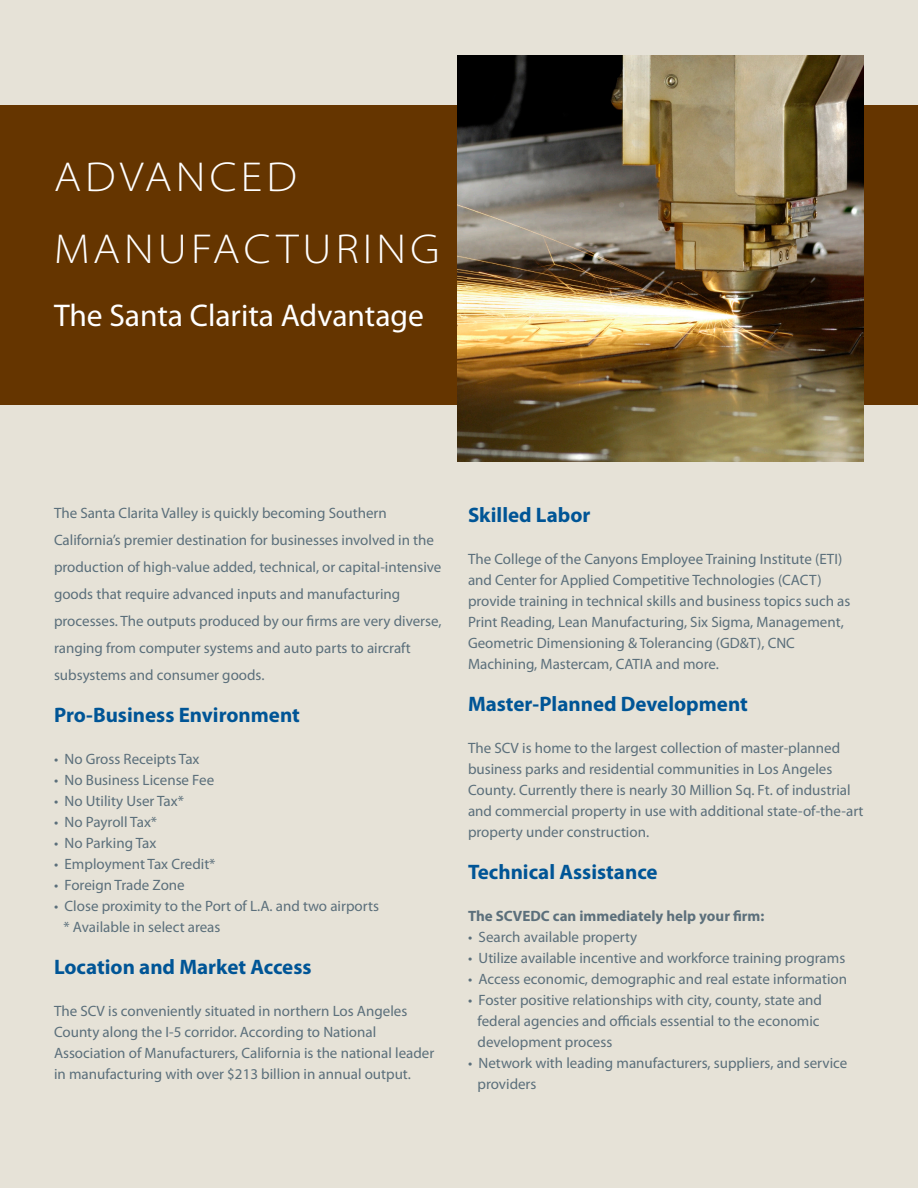
<style>
.page{position:relative;width:918px;height:1188px;background:#e6e2d7}
.page>*{position:absolute;margin:0;border:0;box-sizing:border-box;transform-origin:0 0}
.t1{font:300 semi-expanded 42px "Myriad Pro";letter-spacing:.1em;color:#fff}
.t2{font:31.5px "Myriad Pro";color:#fff}
.t3{font:700 21px "Myriad Pro";color:#005596}
.t4{font:15px/21px "Myriad Pro";color:#5b6f7b}
.t5{font:700 15px "Myriad Pro";color:#5b6f7b}
</style>
<div class="page">
<div style="left:0;top:105px;width:918px;height:300px;background:#653500"></div>
<img style="left:457px;top:56px;width:407px;height:406px">
<p class="t1" style="left:54px;top:153px;width:244px">ADVANCED</p>
<p class="t1" style="left:54px;top:225px;width:387px">MANUFACTURING</p>
<p class="t2" style="left:54px;top:299px;width:371px">The Santa Clarita Advantage</p>
<p class="t4" style="left:54px;top:499px;width:389px;line-height:27px">The Santa Clarita Valley is quickly becoming Southern California’s premier destination for businesses involved in the production of high-value added, technical, or capital-intensive goods that require advanced inputs and manufacturing processes. The outputs produced by our firms are very diverse, ranging from computer systems and auto parts to aircraft subsystems and consumer goods.</p>
<p class="t3" style="left:54px;top:703px;width:247px">Pro-Business Environment</p>
<p class="t4" style="left:54px;top:748px;width:147px">• No Gross Receipts Tax</p>
<p class="t4" style="left:54px;top:769px;width:162px">• No Business License Fee</p>
<p class="t4" style="left:54px;top:790px;width:131px">• No Utility User Tax*</p>
<p class="t4" style="left:54px;top:811px;width:105px">• No Payroll Tax*</p>
<p class="t4" style="left:54px;top:832px;width:104px">• No Parking Tax</p>
<p class="t4" style="left:54px;top:853px;width:163px">• Employment Tax Credit*</p>
<p class="t4" style="left:54px;top:874px;width:132px">• Foreign Trade Zone</p>
<p class="t4" style="left:54px;top:895px;width:327px">• Close proximity to the Port of L.A. and two airports</p>
<p class="t4" style="left:64px;top:916px;width:158px">* Available in select areas</p>
<p class="t3" style="left:54px;top:955px;width:259px">Location and Market Access</p>
<p class="t4" style="left:54px;top:1000px;width:382px">The SCV is conveniently situated in northern Los Angeles<br>County along the I-5 corridor. According to National<br>Association of Manufacturers, California is the national leader</p>
<p class="t4" style="left:54px;top:1063px;width:359px">in manufacturing with over $213 billion in annual output.</p>
<p class="t3" style="left:468px;top:503px;width:124px">Skilled Labor</p>
<p class="t4" style="left:468px;top:549px;width:384px">The College of the Canyons Employee Training Institute (ETI) and Center for Applied Competitive Technologies (CACT) provide training in technical skills and business topics such as Print Reading, Lean Manufacturing, Six Sigma, Management, Geometric Dimensioning &amp; Tolerancing (GD&amp;T), CNC</p>
<p class="t4" style="left:468px;top:654px;width:253px">Machining, Mastercam, CATIA and more.</p>
<p class="t3" style="left:468px;top:692px;width:281px">Master-Planned Development</p>
<p class="t4" style="left:468px;top:738px;width:397px">The SCV is home to the largest collection of master-planned business parks and residential communities in Los Angeles County. Currently there is nearly 30 Million Sq. Ft. of industrial and commercial property in use with additional state-of-the-art property under construction.</p>
<p class="t3" style="left:468px;top:860px;width:191px">Technical Assistance</p>
<p class="t5" style="left:468px;top:908px;width:298px">The SCVEDC can immediately help your firm:</p>
<p class="t4" style="left:468px;top:927px;width:171px">• Search available property</p>
<p class="t4" style="left:468px;top:948px;width:379px">• Utilize available incentive and workforce training programs</p>
<p class="t4" style="left:468px;top:969px;width:381px">• Access economic, demographic and real estate information</p>
<p class="t4" style="left:468px;top:990px;width:356px">• Foster positive relationships with city, county, state and</p>
<p class="t4" style="left:478px;top:1011px;width:344px">federal agencies and officials essential to the economic</p>
<p class="t4" style="left:478px;top:1032px;width:136px">development process</p>
<p class="t4" style="left:468px;top:1053px;width:381px">• Network with leading manufacturers, suppliers, and service</p>
<p class="t4" style="left:478px;top:1074px;width:60px">providers</p>
</div>
